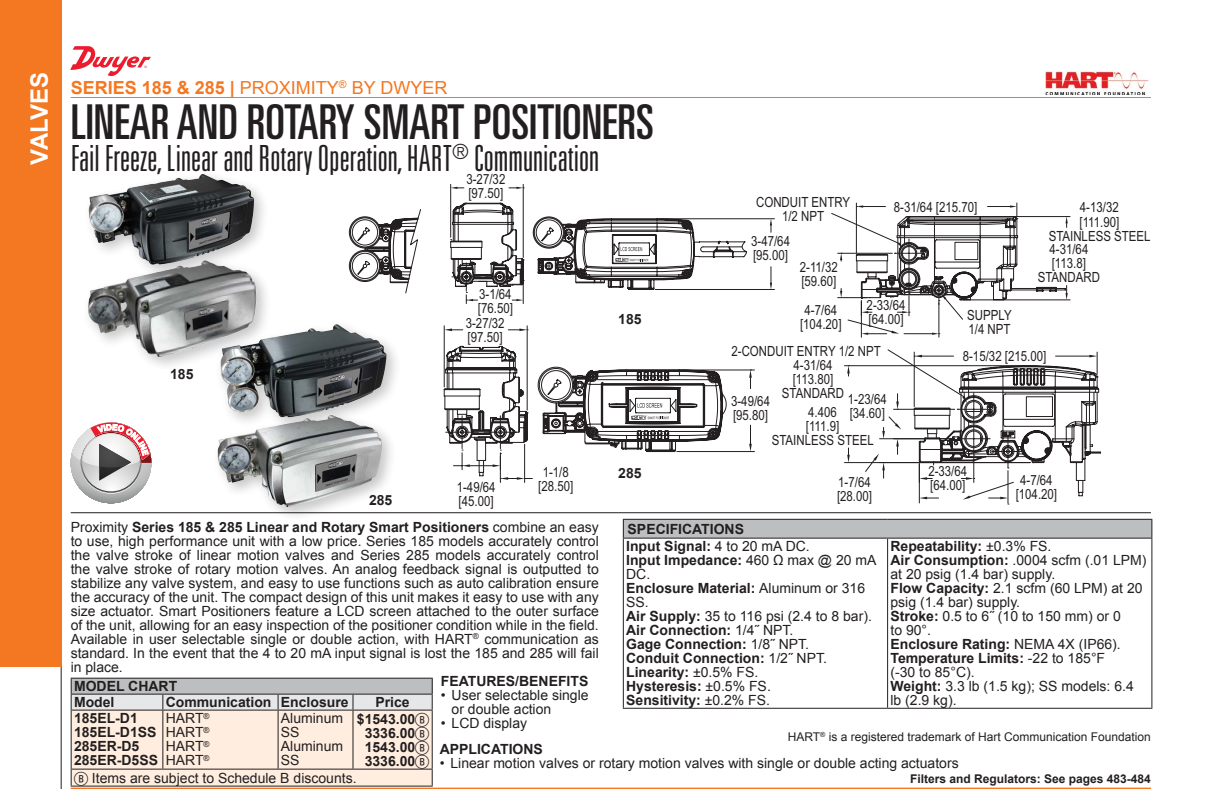
<style>
.page{position:relative;width:1223px;height:789px;background:#fff}
.page>*{position:absolute;margin:0;border:0;box-sizing:border-box;transform-origin:0 0}
.t1{font:ultra-condensed 48px "Univers LT Std";color:#231f20}
.t2{font:300 ultra-condensed 36px "Univers LT Std";color:#231f20}
.t3{font:700 24px "Arial";color:#fff}
.t4{font:18px "Arial";color:#f47721}
.t5{font:14px/14px "Arial";color:#231f20}
.t6{font:700 14px/14px "Arial";color:#231f20}
.t7{font:14px/14px "Arial Narrow";color:#231f20}
.t8{font:12px "Arial";color:#231f20}
.t9{font:700 12px "Arial";color:#231f20}
.s1{font-weight:700}
.s2{font-weight:400}
.s3{font-family:"S8012 PI Xymbols";font-weight:400}
.s4{font-family:"S8012 PI Xymbols"}
</style>
<div class="page">
<svg style="left:0;top:666px;width:62px;height:122px"></svg>
<div style="left:0;top:0;width:62px;height:666px;background:#f47721"></div>
<div style="left:212px;top:409px;width:186px;height:113px;background:#231f20;opacity:.25"></div>
<img style="left:218px;top:432px;width:163px;height:74px">
<hr style="left:71px;top:97px;width:1080px;height:1px;background:#f47721">
<hr style="left:71px;top:512px;width:1080px;height:1px;background:#231f20">
<div style="left:623px;top:519px;width:529px;height:19px;background:#bcbec0"></div>
<hr style="left:887px;top:538px;width:1px;height:169px;background:#231f20">
<hr style="left:1151px;top:538px;width:1px;height:169px;background:#231f20">
<hr style="left:623px;top:538px;width:1px;height:169px;background:#231f20">
<hr style="left:623px;top:707px;width:264px;height:1px;background:#231f20">
<hr style="left:887px;top:707px;width:265px;height:1px;background:#231f20">
<hr style="left:623px;top:518px;width:264px;height:1px;background:#231f20">
<svg style="left:623px;top:519px;width:1px;height:18px"></svg>
<hr style="left:887px;top:518px;width:265px;height:1px;background:#231f20">
<svg style="left:1151px;top:519px;width:1px;height:18px"></svg>
<hr style="left:623px;top:537px;width:264px;height:1px;background:#231f20">
<hr style="left:887px;top:537px;width:265px;height:1px;background:#231f20">
<div style="left:83px;top:168px;width:186px;height:112px;background:#231f20;opacity:.25"></div>
<img style="left:89px;top:174px;width:165px;height:81px">
<hr style="left:450px;top:184px;width:1px;height:53px;background:#231f20">
<hr style="left:523px;top:184px;width:1px;height:73px;background:#231f20">
<svg style="left:451px;top:187px;width:13px;height:2px"></svg>
<svg style="left:509px;top:187px;width:15px;height:2px"></svg>
<hr style="left:963px;top:299px;width:107px;height:1px;background:#231f20">
<hr style="left:910px;top:216px;width:160px;height:1px;background:#231f20">
<svg style="left:1065px;top:292px;width:2px;height:8px"></svg>
<svg style="left:465px;top:294px;width:59px;height:9px"></svg>
<svg style="left:1018px;top:223px;width:49px;height:69px"></svg>
<svg style="left:349px;top:216px;width:41px;height:67px"></svg>
<svg style="left:390px;top:202px;width:628px;height:92px"></svg>
<hr style="left:659px;top:218px;width:115px;height:1px;background:#231f20">
<hr style="left:655px;top:289px;width:119px;height:1px;background:#231f20">
<svg style="left:532px;top:216px;width:240px;height:75px"></svg>
<svg style="left:444px;top:328px;width:8px;height:3px"></svg>
<svg style="left:519px;top:328px;width:9px;height:3px"></svg>
<svg style="left:499px;top:355px;width:599px;height:128px"></svg>
<svg style="left:443px;top:345px;width:312px;height:137px"></svg>
<svg style="left:864px;top:365px;width:237px;height:139px"></svg>
<svg style="left:830px;top:205px;width:188px;height:130px"></svg>
<img style="left:1045px;top:71px;width:104px;height:23px">
<div style="left:83px;top:255px;width:189px;height:114px;background:#231f20;opacity:.25"></div>
<img style="left:88px;top:260px;width:169px;height:97px">
<div style="left:215px;top:319px;width:187px;height:113px;background:#231f20;opacity:.25"></div>
<img style="left:220px;top:324px;width:166px;height:93px">
<svg style="left:71px;top:422px;width:80px;height:81px"></svg>
<hr style="left:71px;top:787px;width:1080px;height:1px;background:#f47721">
<hr style="left:71px;top:677px;width:92px;height:1px;background:#231f20">
<hr style="left:163px;top:677px;width:115px;height:1px;background:#231f20">
<hr style="left:278px;top:677px;width:75px;height:1px;background:#231f20">
<hr style="left:353px;top:677px;width:80px;height:1px;background:#231f20">
<svg style="left:71px;top:678px;width:362px;height:107px"></svg>
<hr style="left:71px;top:785px;width:92px;height:1px;background:#231f20">
<hr style="left:163px;top:785px;width:115px;height:1px;background:#231f20">
<hr style="left:278px;top:785px;width:75px;height:1px;background:#231f20">
<hr style="left:353px;top:785px;width:80px;height:1px;background:#231f20">
<svg style="left:70px;top:46px;width:81px;height:30px"></svg>
<svg style="left:72px;top:422px;width:79px;height:71px"></svg>
<h3 class="t3" style="left:23px;top:164px;width:94px;rotate:-90deg">VALVES</h3>
<p class="t4" style="left:71px;top:76px;width:378px"><span class="s1">SERIES 185 &amp; 285 |</span> PROXIMITY<sup>®</sup> BY DWYER</p>
<h1 class="t1" style="left:71px;top:95px;width:585px">LINEAR AND ROTARY SMART POSITIONERS</h1>
<h2 class="t2" style="left:71px;top:139px;width:530px">Fail Freeze, Linear and Rotary Operation, HART<sup>®</sup> Communication</h2>
<p class="t7" style="left:466px;top:172px;width:40px">3-27/32 [97.50]</p>
<p class="t6" style="left:170px;top:367px;width:25px">185</p>
<p class="t6" style="left:369px;top:493px;width:25px">285</p>
<p class="t7" style="left:478px;top:286px;width:37px">3-1/64 [76.50]</p>
<p class="t7" style="left:466px;top:315px;width:40px">3-27/32 [97.50]</p>
<p class="t6" style="left:618px;top:312px;width:25px">185</p>
<p class="t7" style="left:543px;top:464px;width:28px">1-1/8</p>
<p class="t7" style="left:457px;top:479px;width:40px">1-49/64</p>
<p class="t7" style="left:538px;top:478px;width:37px">[28.50]</p>
<p class="t7" style="left:459px;top:493px;width:37px">[45.00]</p>
<p class="t6" style="left:618px;top:466px;width:25px">285</p>
<p class="t7" style="left:756px;top:195px;width:95px;text-align:center">CONDUIT ENTRY<br>1/2 NPT</p>
<p class="t7" style="left:751px;top:234px;width:40px">3-47/64 [95.00]</p>
<p class="t7" style="left:800px;top:259px;width:40px">2-11/32 [59.60]</p>
<p class="t7" style="left:894px;top:199px;width:85px">8-31/64 [215.70]</p>
<p class="t7" style="left:800px;top:302px;width:43px;text-align:center">4-7/64 [104.20]</p>
<p class="t7" style="left:866px;top:297px;width:40px">2-33/64 [64.00]</p>
<p class="t7" style="left:967px;top:307px;width:46px">SUPPLY<br>1/4 NPT</p>
<p class="t7" style="left:1080px;top:200px;width:40px">4-13/32</p>
<p class="t7" style="left:1079px;top:214px;width:41px">[111.90]</p>
<p class="t7" style="left:1048px;top:228px;width:103px">STAINLESS STEEL</p>
<p class="t7" style="left:1049px;top:241px;width:40px">4-31/64</p>
<p class="t7" style="left:1051px;top:255px;width:36px">[113.8]</p>
<p class="t7" style="left:1037px;top:269px;width:64px">STANDARD</p>
<p class="t7" style="left:731px;top:344px;width:151px">2-CONDUIT ENTRY 1/2 NPT</p>
<p class="t7" style="left:782px;top:358px;width:64px;text-align:center">4-31/64 [113.80]<br>STANDARD</p>
<p class="t7" style="left:772px;top:404px;width:103px;text-align:center">4.406<br>[111.9]<br>STAINLESS STEEL</p>
<p class="t7" style="left:848px;top:391px;width:40px">1-23/64 [34.60]</p>
<p class="t7" style="left:731px;top:393px;width:40px">3-49/64 [95.80]</p>
<p class="t7" style="left:837px;top:474px;width:37px">1-7/64 [28.00]</p>
<p class="t7" style="left:963px;top:348px;width:85px">8-15/32 [215.00]</p>
<p class="t7" style="left:928px;top:464px;width:40px">2-33/64 [64.00]</p>
<p class="t7" style="left:1015px;top:472px;width:43px;text-align:center">4-7/64 [104.20]</p>
<p class="t5" style="left:71px;top:520px;width:530px;text-align:justify">Proximity <span class="s1">Series 185 &amp; 285 Linear and Rotary Smart Positioners</span> combine an easy to use, high performance unit with a low price. Series 185 models accurately control the valve stroke of linear motion valves and Series 285 models accurately control the valve stroke of rotary motion valves. An analog feedback signal is outputted to stabilize any valve system, and easy to use functions such as auto calibration ensure the accuracy of the unit. The compact design of this unit makes it easy to use with any size actuator. Smart Positioners feature a LCD screen attached to the outer surface of the unit, allowing for an easy inspection of the positioner condition while in the field.<br>Available in user selectable single or double action, with HART<sup>®</sup> communication as standard. In the event that the 4 to 20 mA input signal is lost the 185 and 285 will fail in place.</p>
<p class="t6" style="left:441px;top:674px;width:149px">FEATURES/BENEFITS</p>
<p class="t5" style="left:452px;top:687px;width:138px;text-indent:-11px">• User selectable single or double action</p>
<p class="t5" style="left:441px;top:715px;width:88px">• LCD display</p>
<p class="t6" style="left:440px;top:742px;width:105px">APPLICATIONS</p>
<p class="t5" style="left:440px;top:756px;width:520px">• Linear motion valves or rotary motion valves with single or double acting actuators</p>
<p class="t6" style="left:626px;top:520px;width:185px;line-height:17.4px">SPECIFICATIONS<br>Input Signal: <span class="s2">4 to 20 mA DC.</span></p>
<p class="t6" style="left:626px;top:553px;width:252px">Input Impedance: <span class="s2">460 Ω max @ 20 mA<br>DC.<br></span>Enclosure Material: <span class="s2">Aluminum or 316<br>SS.<br></span>Air Supply: <span class="s2">35 to 116 psi (2.4 to 8 bar).<br></span>Air Connection: <span class="s2">1/4˝ NPT.<br></span>Gage Connection: <span class="s2">1/8˝ NPT.<br></span>Conduit Connection: <span class="s2">1/2˝ NPT.<br></span>Linearity: <span class="s2">±0.5% FS.<br></span>Hysteresis: <span class="s2">±0.5% FS.<br></span>Sensitivity: <span class="s2">±0.2% FS.</span></p>
<p class="t5" style="left:890px;top:539px;width:257px"><span class="s1">Repeatability:</span> ±0.3% FS.<br><span class="s1">Air Consumption:</span> .0004 scfm (.01 LPM) at 20 psig (1.4 bar) supply.<br><span class="s1">Flow Capacity:</span> 2.1 scfm (60 LPM) at 20 psig (1.4 bar) supply.<br><span class="s1">Stroke:</span> 0.5 to 6˝ (10 to 150 mm) or 0<br>to 90°.<br><span class="s1">Enclosure Rating:</span> NEMA 4X (IP66).<br><span class="s1">Temperature Limits:</span> -22 to 185°F<br>(-30 to 85°C).<br><span class="s1">Weight:</span> 3.3 lb (1.5 kg); SS models: 6.4 lb (2.9 kg).</p>
<p class="t6" style="left:74px;top:678px;width:105px;line-height:16px">MODEL CHART<br>Model</p>
<p class="t6" style="left:166px;top:695px;width:184px">Communication Enclosure</p>
<p class="t6" style="left:375px;top:695px;width:36px">Price</p>
<p class="t6" style="left:74px;top:711px;width:86px">185EL-D1<br>185EL-D1SS<br>285ER-D5<br>285ER-D5SS</p>
<p class="t5" style="left:166px;top:711px;width:45px;text-align:justify">HART<sup>® </sup>HART<sup>® </sup>HART<sup>® </sup>HART<sup>®</sup></p>
<p class="t5" style="left:281px;top:711px;width:64px">Aluminum<br>SS<br>Aluminum<br>SS</p>
<p class="t6" style="left:357px;top:712px;width:74px;text-align:center">$1543.00<span class="s3">b<br></span>3336.00<span class="s3">b<br></span>1543.00<span class="s3">b<br></span>3336.00<span class="s3">b</span></p>
<p class="t5" style="left:74px;top:771px;width:284px"><span class="s4">b</span> Items are subject to Schedule B discounts.</p>
<p class="t8" style="left:788px;top:728px;width:365px">HART<sup>®</sup> is a registered trademark of Hart Communication Foundation</p>
<p class="t9" style="left:910px;top:770px;width:242px">Filters and Regulators: See pages 483-484</p>
</div>
